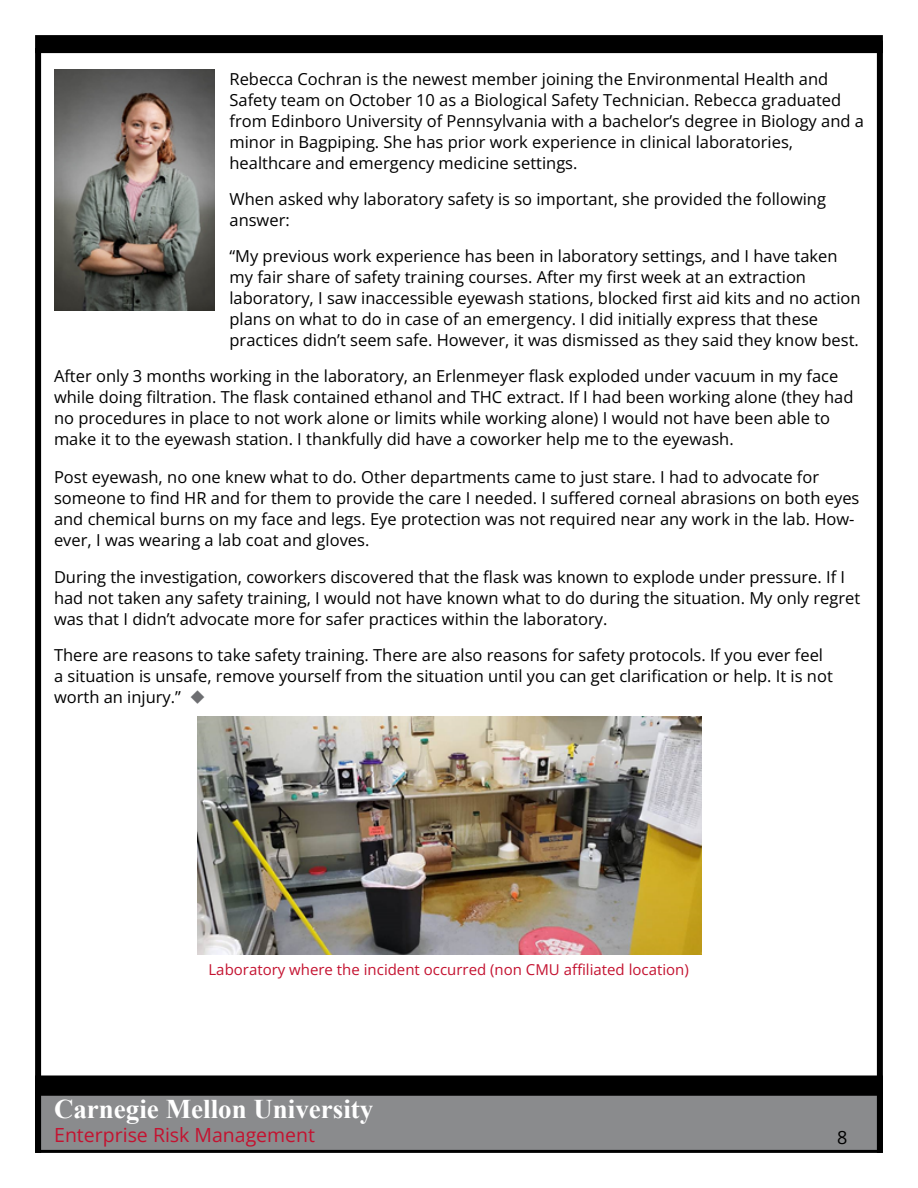
<style>
.page{position:relative;width:918px;height:1188px;background:#fff}
.page>*{position:absolute;margin:0;border:0;box-sizing:border-box;transform-origin:0 0}
.t1{font:700 27px "Times New Roman";color:#fff}
.t2{font:19.5px "Open Sans";color:#c41230}
.t3{font:18px "Open Sans";color:#000}
.t4{font:16.5px/21px "Open Sans";color:#000}
.t5{font:15px "Open Sans";color:#c41230}
.s1{color:#6d6e71}
</style>
<div class="page">
<div style="left:37px;top:1094px;width:844px;height:57px;background:#8a8b8d"></div>
<div style="left:35px;top:1093px;width:848px;height:60px;border:3px solid #000"></div>
<div style="left:877px;top:41px;width:6px;height:1112px;background:#000"></div>
<div style="left:35px;top:35px;width:848px;height:18px;background:#000"></div>
<div style="left:35px;top:48px;width:6px;height:1105px;background:#000"></div>
<div style="left:35px;top:1076px;width:848px;height:18px;background:#000"></div>
<img style="left:55px;top:69px;width:160px;height:241px">
<img style="left:198px;top:716px;width:504px;height:239px">
<p class="t4" style="left:230px;top:68px;width:636px">Rebecca Cochran is the newest member joining the Environmental Health and Safety team on October 10 as a Biological Safety Technician. Rebecca graduated from Edinboro University of Pennsylvania with a bachelor’s degree in Biology and a minor in Bagpiping. She has prior work experience in clinical laboratories, healthcare and emergency medicine settings.</p>
<p class="t4" style="left:230px;top:188px;width:598px">When asked why laboratory safety is so important, she provided the following answer:</p>
<p class="t4" style="left:230px;top:245px;width:633px">“My previous work experience has been in laboratory settings, and I have taken my fair share of safety training courses. After my first week at an extraction laboratory, I saw inaccessible eyewash stations, blocked first aid kits and no action plans on what to do in case of an emergency. I did initially express that these practices didn’t seem safe. However, it was dismissed as they said they know best.</p>
<p class="t4" style="left:54px;top:365px;width:801px">After only 3 months working in the laboratory, an Erlenmeyer flask exploded under vacuum in my face while doing filtration. The flask contained ethanol and THC extract. If I had been working alone (they had no procedures in place to not work alone or limits while working alone) I would not have been able to make it to the eyewash station. I thankfully did have a coworker help me to the eyewash.</p>
<p class="t4" style="left:54px;top:466px;width:807px">Post eyewash, no one knew what to do. Other departments came to just stare. I had to advocate for someone to find HR and for them to provide the care I needed. I suffered corneal abrasions on both eyes and chemical burns on my face and legs. Eye protection was not required near any work in the lab. How&shy;ever, I was wearing a lab coat and gloves.</p>
<p class="t4" style="left:54px;top:566px;width:808px">During the investigation, coworkers discovered that the flask was known to explode under pressure. If I had not taken any safety training, I would not have known what to do during the situation. My only regret was that I didn’t advocate more for safer practices within the laboratory.</p>
<p class="t4" style="left:54px;top:644px;width:780px">There are reasons to take safety training. There are also reasons for safety protocols. If you ever feel a situation is unsafe, remove yourself from the situation until you can get clarification or help. It is not worth an injury.” <span class="s1">◆</span></p>
<p class="t5" style="left:208px;top:959px;width:482px">Laboratory where the incident occurred (non CMU affiliated location)</p>
<h1 class="t1" style="left:54px;top:1089px;width:321px">Carnegie Mellon University</h1>
<p class="t2" style="left:54px;top:1122px;width:263px">Enterprise Risk Management</p>
<p class="t3" style="left:837px;top:1125px;width:12px">8</p>
</div>
